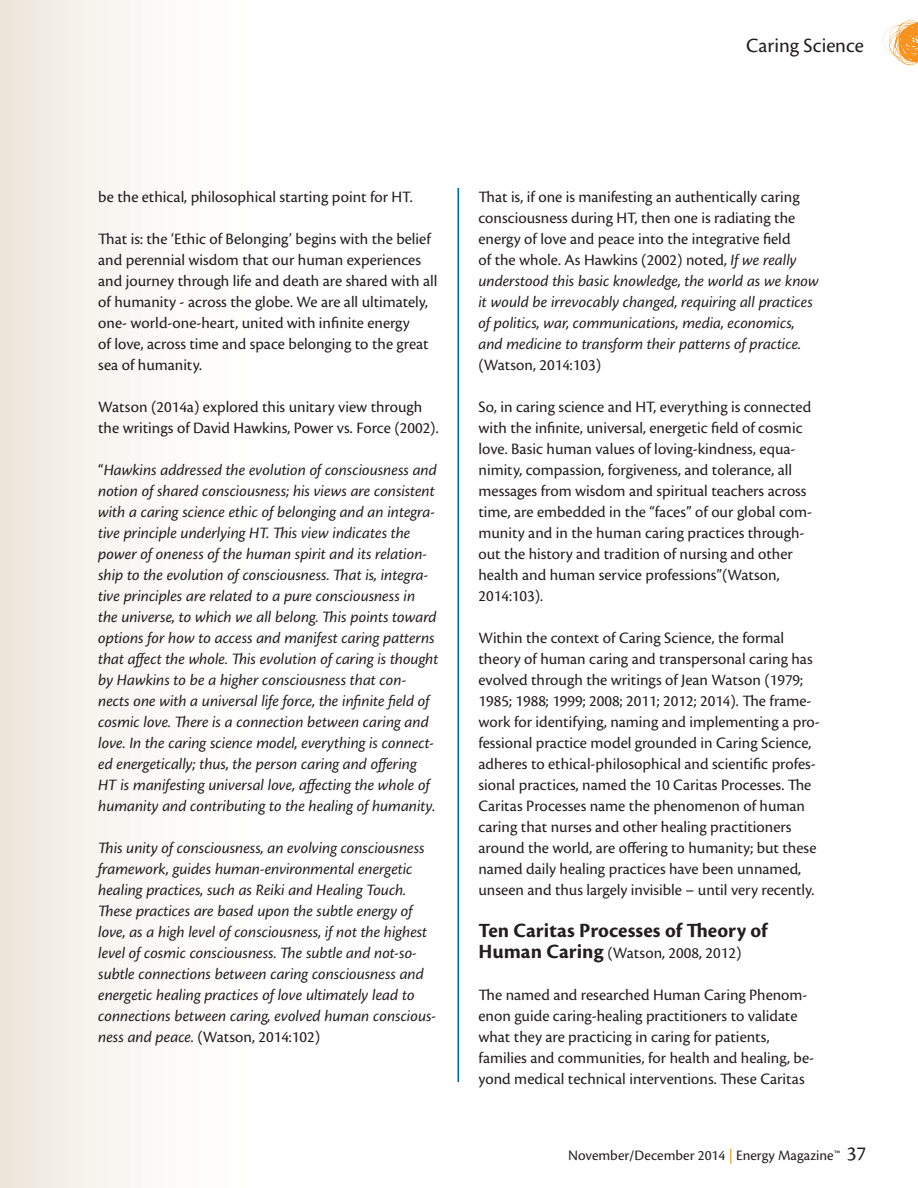
<style>
.page{position:relative;width:918px;height:1188px;background:#fff}
.page>*{position:absolute;margin:0;border:0;box-sizing:border-box;transform-origin:0 0}
.t1{font:700 21px "Cronos Pro";letter-spacing:.005em;color:#231f20}
.t2{font:21px "Cronos Pro";color:#231f20}
.t3{font:16.5px/21px "Cronos Pro";color:#231f20}
.t4{font:italic 16.5px/21px "Cronos Pro";letter-spacing:-.005em;color:#231f20}
.t5{font:15px "Cronos Pro";color:#231f20}
.s1{font-style:normal}
.s2{font-weight:700;font-size:21px}
.s3{color:#f7931d}
.s4{font-size:21px}
</style>
<div class="page">
<hr style="left:458px;top:188px;width:1px;height:894px;background:#069">
<svg style="left:883px;top:20px;width:35px;height:45px"></svg>
<div style="left:1px;top:0;width:338px;height:1188px;background:linear-gradient(to right,#f1ebe2,#fff)"></div>
<p class="t2" style="left:746px;top:34px;width:119px">Caring Science</p>
<p class="t3" style="left:98px;top:186px;width:316px">be the ethical, philosophical starting point for HT.</p>
<p class="t3" style="left:98px;top:228px;width:341px">That is: the ‘Ethic of Belonging’ begins with the belief and perennial wisdom that our human experiences and journey through life and death are shared with all of humanity - across the globe. We are all ultimately, one- world-one-heart, united with infinite energy</p>
<p class="t3" style="left:98px;top:333px;width:332px">of love, across time and space belonging to the great sea of humanity.</p>
<p class="t3" style="left:98px;top:396px;width:342px">Watson (2014a) explored this unitary view through the writings of David Hawkins, Power vs. Force (2002).</p>
<p class="t4" style="left:98px;top:459px;width:342px"><span class="s1">“</span>Hawkins addressed the evolution of consciousness and notion of shared consciousness; his views are consistent with a caring science ethic of belonging and an integra&shy;tive principle underlying HT. This view indicates the power of oneness of the human spirit and its relation&shy;ship to the evolution of consciousness. That is, integra&shy;tive principles are related to a pure consciousness in the universe, to which we all belong. This points toward options for how to access and manifest caring patterns that affect the whole. This evolution of caring is thought by Hawkins to be a higher consciousness that con&shy;nects one with a universal life force, the infinite field of cosmic love. There is a connection between caring and love. In the caring science model, everything is connect&shy;ed energetically; thus, the person caring and offering HT is manifesting universal love, affecting the whole of humanity and contributing to the healing of humanity.</p>
<p class="t4" style="left:98px;top:838px;width:339px">This unity of consciousness, an evolving consciousness framework, guides human-environmental energetic healing practices, such as Reiki and Healing Touch.<br>These practices are based upon the subtle energy of love, as a high level of consciousness, if not the highest level of cosmic consciousness. The subtle and not-so&shy;subtle connections between caring consciousness and energetic healing practices of love ultimately lead to connections between caring, evolved human conscious&shy;ness and peace. <span class="s1">(Watson, 2014:102)</span></p>
<p class="t4" style="left:478px;top:186px;width:342px"><span class="s1">That is, if one is manifesting an authentically caring consciousness during HT, then one is radiating the energy of love and peace into the integrative field<br>of the whole. As Hawkins (2002) noted,</span> If we really understood this basic knowledge, the world as we know it would be irrevocably changed, requiring all practices of politics, war, communications, media, economics, and medicine to transform their patterns of practice. <span class="s1">(Watson, 2014:103)</span></p>
<p class="t3" style="left:478px;top:396px;width:335px">So, in caring science and HT, everything is connected with the infinite, universal, energetic field of cosmic love. Basic human values of loving-kindness, equa&shy;nimity, compassion, forgiveness, and tolerance, all messages from wisdom and spiritual teachers across time, are embedded in the “faces” of our global com&shy;munity and in the human caring practices through&shy;out the history and tradition of nursing and other health and human service professions”(Watson, 2014:103).</p>
<p class="t3" style="left:478px;top:627px;width:343px">Within the context of Caring Science, the formal theory of human caring and transpersonal caring has evolved through the writings of Jean Watson (1979; 1985; 1988; 1999; 2008; 2011; 2012; 2014). The frame&shy;work for identifying, naming and implementing a pro&shy;fessional practice model grounded in Caring Science, adheres to ethical-philosophical and scientific profes&shy;sional practices, named the 10 Caritas Processes. The Caritas Processes name the phenomenon of human caring that nurses and other healing practitioners around the world, are offering to humanity; but these named daily healing practices have been unnamed, unseen and thus largely invisible – until very recently.</p>
<p class="t1" style="left:478px;top:918px;width:290px">Ten Caritas Processes of Theory of</p>
<p class="t3" style="left:478px;top:942px;width:264px"><span class="s2">Human Caring</span> (Watson, 2008, 2012)</p>
<p class="t3" style="left:478px;top:984px;width:337px">The named and researched Human Caring Phenom&shy;enon guide caring-healing practitioners to validate what they are practicing in caring for patients, families and communities, for health and healing, be&shy;yond medical technical interventions. These Caritas</p>
<p class="t5" style="left:568px;top:1146px;width:300px">November/December 2014 <span class="s3">|</span> Energy Magazine™ <span class="s4">37</span></p>
</div>
